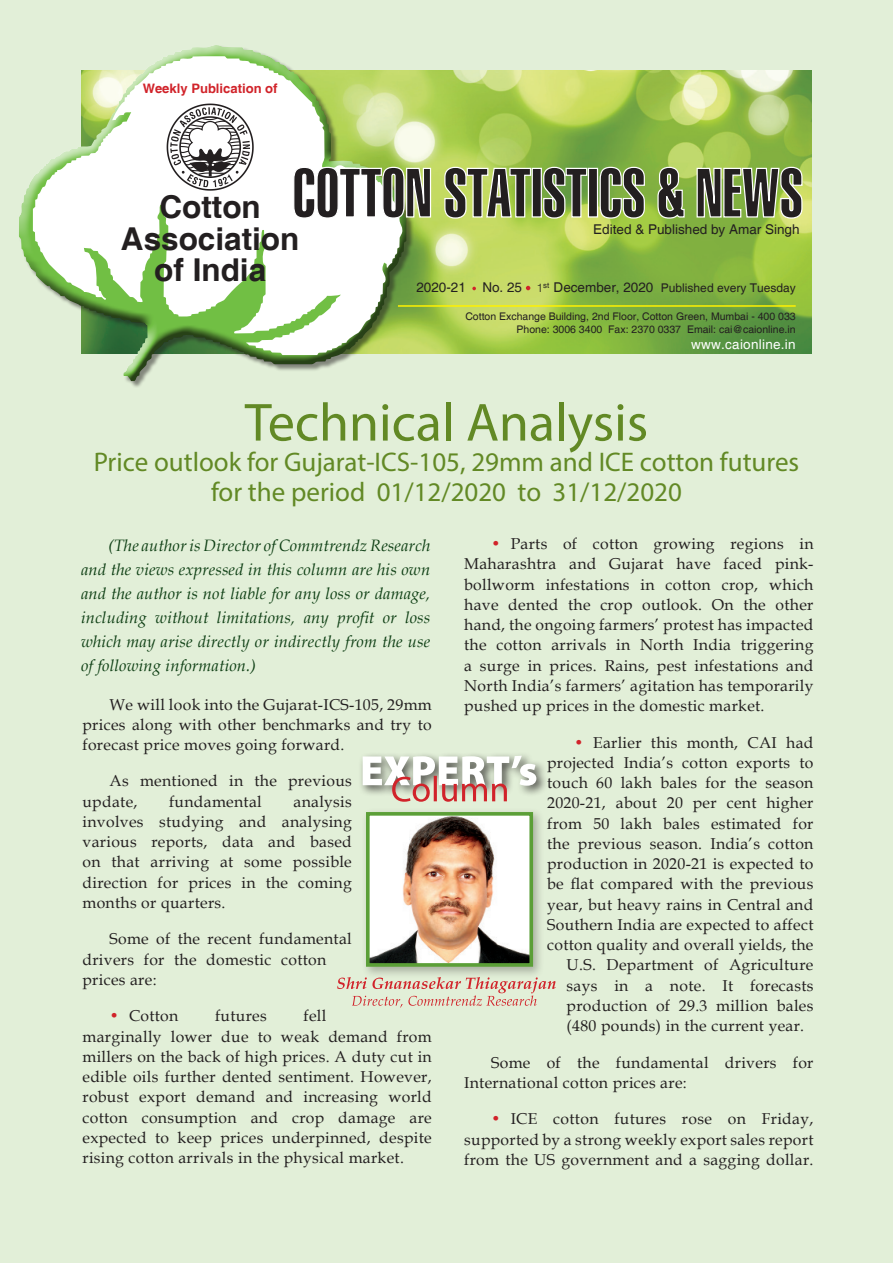
<style>
.page{position:relative;width:893px;height:1263px;background:#e2efd8}
.page>*{position:absolute;margin:0;border:0;box-sizing:border-box;transform-origin:0 0}
.SUB_HEAD{font:54px "Myriad Pro";color:#628925}
.t1{font:700 31.5px "Helvetica";color:#231f20}
.SUB_HEAD-2{font:27px/30px "Myriad Pro";color:#628925;text-align:center}
.BODY_TEXT{font:italic 16.5px/24px "Book Antiqua";letter-spacing:.01em;color:#0d3e13;text-align:justify}
.BODY_TEXT-2{font:15.75px/20.2px "Book Antiqua";letter-spacing:.02em;color:#231f20;text-align:justify}
.t2{font:13.5px "Helvetica";color:#231f20}
.t3{font:13.5px "Helvetica";letter-spacing:.02em;color:#fff}
.t4{font:700 13.05px "Helvetica";color:#d1232a}
.t5{font:10.5px "Helvetica";color:#231f20}
.s1{font-family:"Swiss 721 BT";font-weight:300;font-size:12px}
.s2{font-size:12px}
.s3{color:#d1232a}
</style>
<div class="page">
<img style="left:414px;top:70px;width:398px;height:284px">
<div style="left:19px;top:45px;width:395px;height:343px;background:#231f20;opacity:.5"></div>
<div style="left:17px;top:44px;width:387px;height:338px;background:#fff;opacity:.75"></div>
<div style="left:18px;top:81px;width:389px;height:301px;background:#231f20;opacity:.75"></div>
<svg style="left:33px;top:56px;width:370px;height:299px;background:#d5e5c6"></svg>
<svg style="left:472px;top:287px;width:4px;height:3px"></svg>
<svg style="left:526px;top:286px;width:4px;height:4px"></svg>
<svg style="left:167px;top:104px;width:87px;height:87px;background:#bcbbbc"></svg>
<svg style="left:293px;top:146px;width:510px;height:73px;background:#839360"></svg>
<hr style="left:398px;top:305px;width:398px;height:2px;background:#fff101">
<svg style="left:337px;top:977px;width:219px;height:31px"></svg>
<div style="left:358px;top:752px;width:190px;height:46px;background:#231f20;opacity:.75"></div>
<svg style="left:363px;top:756px;width:173px;height:46px"></svg>
<div style="left:362px;top:808px;width:183px;height:171px;background:#231f20;opacity:.3"></div>
<img style="left:371px;top:817px;width:157px;height:145px">
<div style="left:366px;top:812px;width:167px;height:155px;border:4px solid #5b9f37"></div>
<p class="t4" style="left:143px;top:80px;width:136px">Weekly Publication of</p>
<p class="t1" style="left:159px;top:188px;width:103px">Cotton</p>
<p class="t1" style="left:121px;top:219px;width:180px">Association</p>
<p class="t1" style="left:154px;top:251px;width:113px">of India</p>
<p class="t2" style="left:593px;top:222px;width:208px">Edited &amp; Published by Amar Singh</p>
<p class="t2" style="left:416px;top:279px;width:381px">2020-21 No. 25 <span class="s1">1</span><sup>st</sup> December, 2020 <span class="s2">Published every Tuesday</span></p>
<p class="t5" style="left:465px;top:310px;width:332px">Cotton Exchange Building, 2nd Floor, Cotton Green, Mumbai - 400 033</p>
<p class="t5" style="left:516px;top:323px;width:281px">Phone: 3006 3400 Fax: 2370 0337 Email: cai@caionline.in</p>
<p class="t3" style="left:691px;top:336px;width:106px">www.caionline.in</p>
<p class="SUB_HEAD" style="left:245px;top:389px;width:405px">Technical Analysis</p>
<p class="SUB_HEAD-2" style="left:94px;top:446px;width:707px">Price outlook for Gujarat-ICS-105, 29mm and ICE cotton futures for the period 01/12/2020 to 31/12/2020</p>
<p class="BODY_TEXT" style="left:81px;top:533px;width:351px;text-indent:27px">(The author is Director of Commtrendz Research and the views expressed in this column are his own and the author is not liable for any loss or damage, including without limitations, any profit or loss which may arise directly or indirectly from the use of following information.)</p>
<p class="BODY_TEXT-2" style="left:82px;top:694px;width:351px;text-indent:27px">We will look into the Gujarat-ICS-105, 29mm prices along with other benchmarks and try to forecast price moves going forward.</p>
<p class="BODY_TEXT-2" style="left:82px;top:771px;width:271px;text-indent:27px">As mentioned in the previous update,</p>
<p class="BODY_TEXT-2" style="left:82px;top:791px;width:271px;text-indent:211px">analysis involves studying and analysing various reports, data and based on that arriving at some possible direction for prices in the coming months or quarters.</p>
<p class="BODY_TEXT-2" style="left:82px;top:928px;width:271px;text-align:left;text-indent:27px">Some of the recent fundamental drivers for the domestic cotton prices are:</p>
<p class="BODY_TEXT-2" style="left:110px;top:1005px;width:70px"><span class="s3">•</span> Cotton</p>
<p class="BODY_TEXT-2" style="left:215px;top:1005px;width:53px">futures</p>
<p class="BODY_TEXT-2" style="left:169px;top:791px;width:94px">fundamental</p>
<p class="BODY_TEXT-2" style="left:82px;top:1005px;width:351px;text-align:left;text-indent:221px">fell<br>marginally lower due to weak demand from millers on the back of high prices. A duty cut in edible oils further dented sentiment. However, robust export demand and increasing world cotton consumption and crop damage are expected to keep prices underpinned, despite rising cotton arrivals in the physical market.</p>
<p class="BODY_TEXT-2" style="left:464px;top:533px;width:351px;text-indent:27px"><span class="s3">•</span> Parts of cotton growing regions in Maharashtra and Gujarat have faced pink&shy;bollworm infestations in cotton crop, which have dented the crop outlook. On the other hand, the ongoing farmers’ protest has impacted the cotton arrivals in North India triggering a surge in prices. Rains, pest infestations and North India’s farmers’ agitation has temporarily pushed up prices in the domestic market.</p>
<p class="BODY_TEXT-2" style="left:574px;top:732px;width:241px"><span class="s3">•</span> Earlier this month, CAI had</p>
<p class="BODY_TEXT-2" style="left:547px;top:752px;width:268px">projected India’s cotton exports to</p>
<p class="BODY_TEXT-2" style="left:547px;top:772px;width:268px">touch 60 lakh bales for the season</p>
<p class="BODY_TEXT-2" style="left:547px;top:793px;width:268px">2020-21, about 20 per cent higher</p>
<p class="BODY_TEXT-2" style="left:547px;top:813px;width:268px">from 50 lakh bales estimated for</p>
<p class="BODY_TEXT-2" style="left:547px;top:833px;width:268px">the previous season. India’s cotton</p>
<p class="BODY_TEXT-2" style="left:547px;top:853px;width:268px">production in 2020-21 is expected to</p>
<p class="BODY_TEXT-2" style="left:547px;top:874px;width:268px">be flat compared with the previous</p>
<p class="BODY_TEXT-2" style="left:547px;top:894px;width:268px">year, but heavy rains in Central and</p>
<p class="BODY_TEXT-2" style="left:547px;top:914px;width:268px">Southern India are expected to affect</p>
<p class="BODY_TEXT-2" style="left:547px;top:934px;width:268px">cotton quality and overall yields, the</p>
<p class="BODY_TEXT-2" style="left:567px;top:955px;width:248px">U.S. Department of Agriculture</p>
<p class="BODY_TEXT-2" style="left:567px;top:975px;width:248px">says in a note. It forecasts</p>
<p class="BODY_TEXT-2" style="left:567px;top:995px;width:248px">production of 29.3 million bales</p>
<p class="BODY_TEXT-2" style="left:567px;top:1015px;width:239px">(480 pounds) in the current year.</p>
<p class="BODY_TEXT-2" style="left:464px;top:1052px;width:351px;text-indent:27px">Some of the fundamental drivers for<br>International cotton prices are:</p>
<p class="BODY_TEXT-2" style="left:464px;top:1108px;width:351px;text-indent:27px"><span class="s3">•</span> ICE cotton futures rose on Friday, supported by a strong weekly export sales report from the US government and a sagging dollar.</p>
</div>
